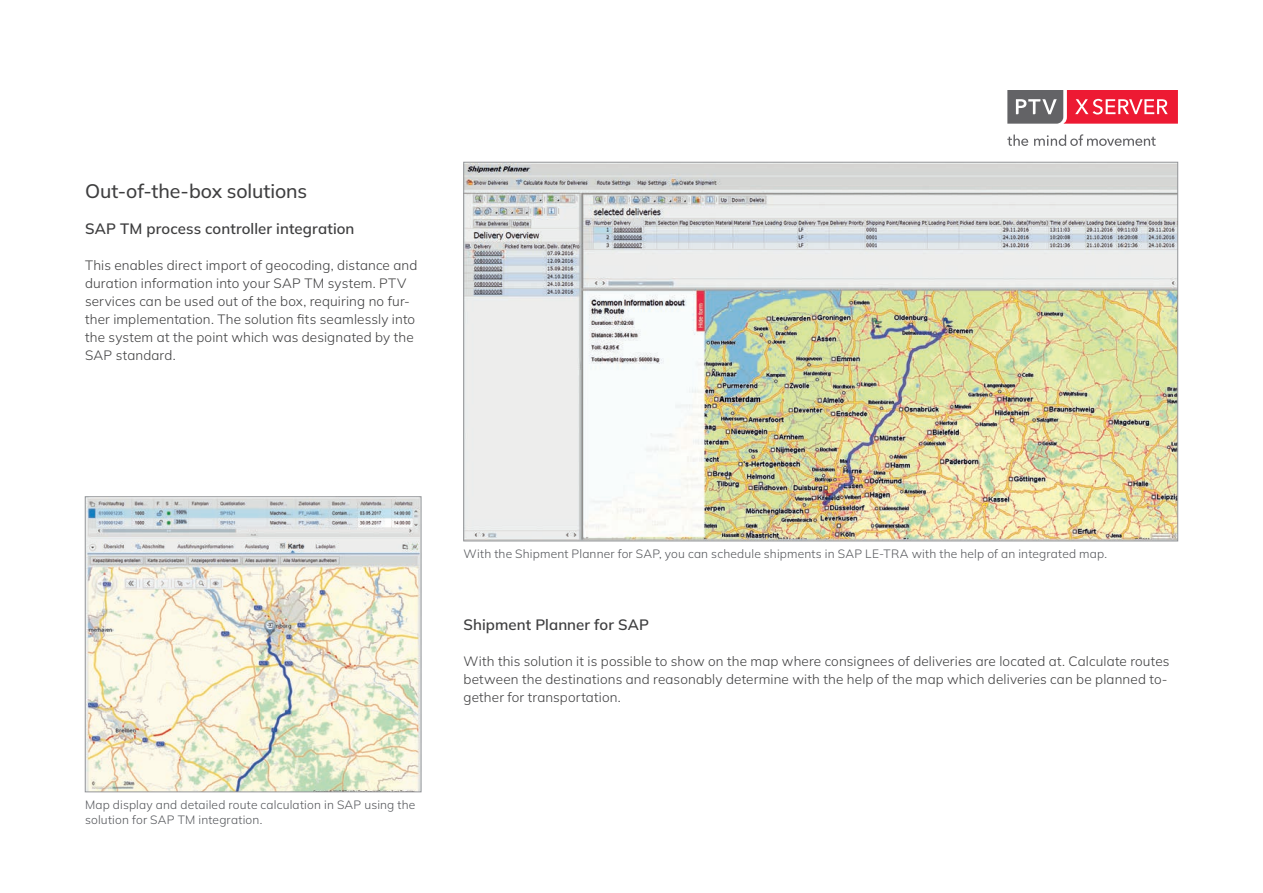
<style>
.page{position:relative;width:1263px;height:893px;background:#fff}
.page>*{position:absolute;margin:0;border:0;box-sizing:border-box;transform-origin:0 0}
.t1{font:500 19.5px "Mulish";letter-spacing:-.005em;color:#3e3e3f}
.t2{font:600 15px "Mulish";letter-spacing:.01em;color:#3e3e3f}
.t3{font:300 13.5px/18px "Mulish";letter-spacing:.01em;color:#3e3e3f}
.t4{font:300 12px/15px "Mulish";letter-spacing:.015em;color:#54565a}
</style>
<div class="page">
<img style="left:87px;top:498px;width:332px;height:292px">
<div style="left:85px;top:496px;width:336px;height:296px;border:1px solid #939598"></div>
<img style="left:465px;top:164px;width:711px;height:375px">
<svg style="left:1007px;top:135px;width:21px;height:11px"></svg>
<svg style="left:1034px;top:134px;width:122px;height:12px"></svg>
<svg style="left:1007px;top:90px;width:171px;height:34px;background:#c85261"></svg>
<h1 class="t1" style="left:85px;top:178px;width:224px">Out-of-the-box solutions</h1>
<p class="t2" style="left:85px;top:218px;width:271px">SAP TM process controller integration</p>
<p class="t3" style="left:85px;top:256px;width:334px">This enables direct import of geocoding, distance and duration information into your SAP TM system. PTV services can be used out of the box, requiring no fur&shy;ther implementation. The solution fits seamlessly into the system at the point which was designated by the SAP standard.</p>
<p class="t4" style="left:85px;top:796px;width:332px">Map display and detailed route calculation in SAP using the solution for SAP TM integration.</p>
<p class="t4" style="left:463px;top:546px;width:645px">With the Shipment Planner for SAP, you can schedule shipments in SAP LE-TRA with the help of an integrated map.</p>
<p class="t2" style="left:463px;top:614px;width:187px">Shipment Planner for SAP</p>
<p class="t3" style="left:463px;top:652px;width:707px">With this solution it is possible to show on the map where consignees of deliveries are located at. Calculate routes between the destinations and reasonably determine with the help of the map which deliveries can be planned to&shy;gether for transportation.</p>
</div>
